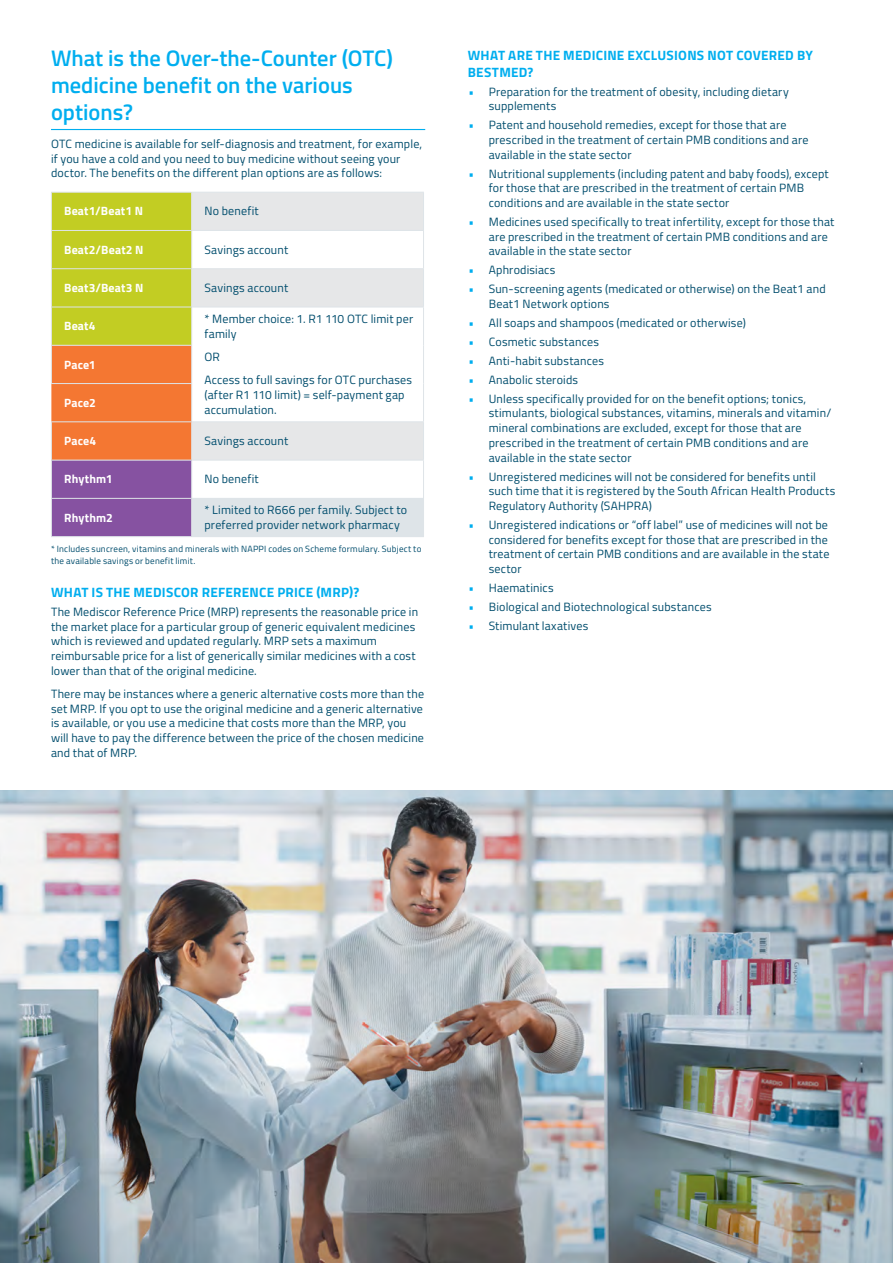
<style>
.page{position:relative;width:893px;height:1263px;background:#fff}
.page>*{position:absolute;margin:0;border:0;box-sizing:border-box;transform-origin:0 0}
.t1{font:600 22.5px/27px "Titillium Web";color:#00aeef}
.t2{font:700 13.5px/16.5px "Titillium Web";letter-spacing:.02em;color:#00aeef}
.t3{font:12px/14.7px "Titillium Web";letter-spacing:.015em;color:#004d6d}
.t4{font:700 12px "Titillium Web";letter-spacing:.015em;color:#fff}
.t5{font:9px/12px "Titillium Web";letter-spacing:.025em;color:#004d6d}
.s1{font-weight:600;font-style:italic;color:#00aeef}
</style>
<div class="page">
<hr style="left:51px;top:129px;width:374px;height:1px;background:#00aeef">
<svg style="left:192px;top:193px;width:231px;height:267px"></svg>
<svg style="left:51px;top:193px;width:140px;height:343px;background:#c59544"></svg>
<div style="left:192px;top:498px;width:231px;height:39px;background:#dee4e8"></div>
<hr style="left:51px;top:192px;width:141px;height:1px;background:#dee4e8">
<hr style="left:51px;top:193px;width:1px;height:37px;background:#dee4e8">
<hr style="left:192px;top:192px;width:232px;height:1px;background:#dee4e8">
<hr style="left:191px;top:193px;width:1px;height:37px;background:#dee4e8">
<hr style="left:423px;top:193px;width:1px;height:37px;background:#dee4e8">
<hr style="left:51px;top:230px;width:141px;height:1px;background:#dee4e8">
<hr style="left:51px;top:231px;width:1px;height:37px;background:#dee4e8">
<hr style="left:192px;top:230px;width:232px;height:1px;background:#dee4e8">
<hr style="left:191px;top:231px;width:1px;height:37px;background:#dee4e8">
<hr style="left:423px;top:231px;width:1px;height:37px;background:#dee4e8">
<hr style="left:51px;top:268px;width:141px;height:1px;background:#dee4e8">
<hr style="left:51px;top:269px;width:1px;height:38px;background:#dee4e8">
<hr style="left:192px;top:268px;width:232px;height:1px;background:#dee4e8">
<hr style="left:191px;top:269px;width:1px;height:38px;background:#dee4e8">
<hr style="left:423px;top:269px;width:1px;height:38px;background:#dee4e8">
<hr style="left:51px;top:307px;width:141px;height:1px;background:#dee4e8">
<hr style="left:51px;top:307px;width:1px;height:38px;background:#dee4e8">
<hr style="left:192px;top:307px;width:232px;height:1px;background:#dee4e8">
<hr style="left:191px;top:307px;width:1px;height:38px;background:#dee4e8">
<hr style="left:423px;top:307px;width:1px;height:38px;background:#dee4e8">
<hr style="left:423px;top:345px;width:1px;height:39px;background:#dee4e8">
<hr style="left:191px;top:384px;width:1px;height:37px;background:#dee4e8">
<hr style="left:423px;top:384px;width:1px;height:37px;background:#dee4e8">
<hr style="left:51px;top:345px;width:141px;height:1px;background:#dee4e8">
<hr style="left:51px;top:346px;width:1px;height:37px;background:#dee4e8">
<hr style="left:191px;top:346px;width:1px;height:37px;background:#dee4e8">
<hr style="left:51px;top:383px;width:141px;height:1px;background:#dee4e8">
<hr style="left:51px;top:421px;width:141px;height:1px;background:#dee4e8">
<hr style="left:51px;top:422px;width:1px;height:38px;background:#dee4e8">
<hr style="left:192px;top:421px;width:232px;height:1px;background:#dee4e8">
<hr style="left:191px;top:422px;width:1px;height:38px;background:#dee4e8">
<hr style="left:423px;top:422px;width:1px;height:38px;background:#dee4e8">
<hr style="left:51px;top:460px;width:141px;height:1px;background:#dee4e8">
<hr style="left:51px;top:460px;width:1px;height:38px;background:#dee4e8">
<hr style="left:192px;top:460px;width:232px;height:1px;background:#dee4e8">
<hr style="left:191px;top:460px;width:1px;height:38px;background:#dee4e8">
<hr style="left:423px;top:460px;width:1px;height:38px;background:#dee4e8">
<hr style="left:51px;top:498px;width:141px;height:1px;background:#dee4e8">
<hr style="left:51px;top:499px;width:1px;height:37px;background:#dee4e8">
<hr style="left:192px;top:498px;width:232px;height:1px;background:#dee4e8">
<hr style="left:191px;top:499px;width:1px;height:37px;background:#dee4e8">
<hr style="left:423px;top:499px;width:1px;height:37px;background:#dee4e8">
<hr style="left:51px;top:536px;width:141px;height:1px;background:#dee4e8">
<hr style="left:192px;top:536px;width:232px;height:1px;background:#dee4e8">
<img style="left:0;top:791px;width:893px;height:472px">
<h1 class="t1" style="left:51px;top:44px;width:343px">What is the Over-the-Counter (OTC) medicine benefit on the various options?</h1>
<p class="t3" style="left:51px;top:136px;width:373px">OTC medicine is available for self-diagnosis and treatment, for example, if you have a cold and you need to buy medicine without seeing your doctor. The benefits on the different plan options are as follows:</p>
<p class="t4" style="left:64px;top:202px;width:80px">Beat1/Beat1 N</p>
<p class="t3" style="left:204px;top:203px;width:56px">No benefit</p>
<p class="t4" style="left:64px;top:240px;width:81px">Beat2/Beat2 N</p>
<p class="t3" style="left:204px;top:242px;width:85px">Savings account</p>
<p class="t4" style="left:64px;top:279px;width:81px">Beat3/Beat3 N</p>
<p class="t3" style="left:204px;top:280px;width:85px">Savings account</p>
<p class="t4" style="left:64px;top:317px;width:33px">Beat4</p>
<p class="t3" style="left:204px;top:311px;width:210px">* Member choice: 1. R1 110 OTC limit per family</p>
<p class="t3" style="left:204px;top:345px;width:209px;line-height:23.2px">OR<br>Access to full savings for OTC purchases</p>
<p class="t3" style="left:204px;top:387px;width:202px">(after R1 110 limit) = self-payment gap accumulation.</p>
<p class="t4" style="left:64px;top:355px;width:33px">Pace1</p>
<p class="t4" style="left:64px;top:393px;width:33px">Pace2</p>
<p class="t4" style="left:64px;top:432px;width:34px">Pace4</p>
<p class="t3" style="left:204px;top:433px;width:85px">Savings account</p>
<p class="t4" style="left:64px;top:470px;width:50px">Rhythm1</p>
<p class="t3" style="left:204px;top:471px;width:56px">No benefit</p>
<p class="t4" style="left:64px;top:508px;width:50px">Rhythm2</p>
<p class="t3" style="left:204px;top:502px;width:204px">* Limited to R666 per family. Subject to preferred provider network pharmacy</p>
<p class="t5" style="left:51px;top:542px;width:372px">* Includes suncreen, vitamins and minerals with NAPPI codes on Scheme formulary. Subject to the available savings or benefit limit.</p>
<p class="t2" style="left:51px;top:583px;width:310px">WHAT IS THE MEDISCOR REFERENCE PRICE (MRP)?</p>
<p class="t3" style="left:51px;top:604px;width:369px">The Mediscor Reference Price (MRP) represents the reasonable price in the market place for a particular group of generic equivalent medicines which is reviewed and updated regularly. MRP sets a maximum reimbursable price for a list of generically similar medicines with a cost lower than that of the original medicine.</p>
<p class="t3" style="left:51px;top:686px;width:375px">There may be instances where a generic alternative costs more than the set MRP. If you opt to use the original medicine and a generic alternative is available, or you use a medicine that costs more than the MRP, you will have to pay the difference between the price of the chosen medicine and that of MRP.</p>
<p class="t2" style="left:468px;top:47px;width:347px">WHAT ARE THE MEDICINE EXCLUSIONS NOT COVERED BY<br>BESTMED?</p>
<p class="t3" style="left:489px;top:84px;width:302px;text-indent:-21px"><span class="s1">•</span> Preparation for the treatment of obesity, including dietary supplements</p>
<p class="t3" style="left:489px;top:117px;width:321px;text-indent:-21px"><span class="s1">•</span> Patent and household remedies, except for those that are prescribed in the treatment of certain PMB conditions and are available in the state sector</p>
<p class="t3" style="left:489px;top:166px;width:341px;text-indent:-21px"><span class="s1">•</span> Nutritional supplements (including patent and baby foods), except for those that are prescribed in the treatment of certain PMB conditions and are available in the state sector</p>
<p class="t3" style="left:489px;top:214px;width:347px;text-indent:-21px"><span class="s1">•</span> Medicines used specifically to treat infertility, except for those that are prescribed in the treatment of certain PMB conditions and are available in the state sector</p>
<p class="t3" style="left:468px;top:262px;width:89px"><span class="s1">•</span> Aphrodisiacs</p>
<p class="t3" style="left:489px;top:281px;width:339px;text-indent:-21px"><span class="s1">•</span> Sun-screening agents (medicated or otherwise) on the Beat1 and<br>Beat1 Network options</p>
<p class="t3" style="left:468px;top:315px;width:280px"><span class="s1">•</span> All soaps and shampoos (medicated or otherwise)</p>
<p class="t3" style="left:468px;top:334px;width:133px"><span class="s1">•</span> Cosmetic substances</p>
<p class="t3" style="left:468px;top:353px;width:138px"><span class="s1">•</span> Anti-habit substances</p>
<p class="t3" style="left:468px;top:372px;width:112px"><span class="s1">•</span> Anabolic steroids</p>
<p class="t3" style="left:489px;top:391px;width:344px;text-indent:-21px"><span class="s1">•</span> Unless specifically provided for on the benefit options; tonics, stimulants, biological substances, vitamins, minerals and vitamin/ mineral combinations are excluded, except for those that are prescribed in the treatment of certain PMB conditions and are available in the state sector</p>
<p class="t3" style="left:489px;top:468px;width:348px;text-indent:-21px"><span class="s1">•</span> Unregistered medicines will not be considered for benefits until such time that it is registered by the South African Health Products<br>Regulatory Authority (SAHPRA)</p>
<p class="t3" style="left:489px;top:517px;width:342px;text-indent:-21px"><span class="s1">•</span> Unregistered indications or “off label” use of medicines will not be considered for benefits except for those that are prescribed in the treatment of certain PMB conditions and are available in the state sector</p>
<p class="t3" style="left:468px;top:580px;width:87px"><span class="s1">•</span> Haematinics</p>
<p class="t3" style="left:468px;top:599px;width:245px"><span class="s1">•</span> Biological and Biotechnological substances</p>
<p class="t3" style="left:468px;top:618px;width:122px"><span class="s1">•</span> Stimulant laxatives</p>
</div>
